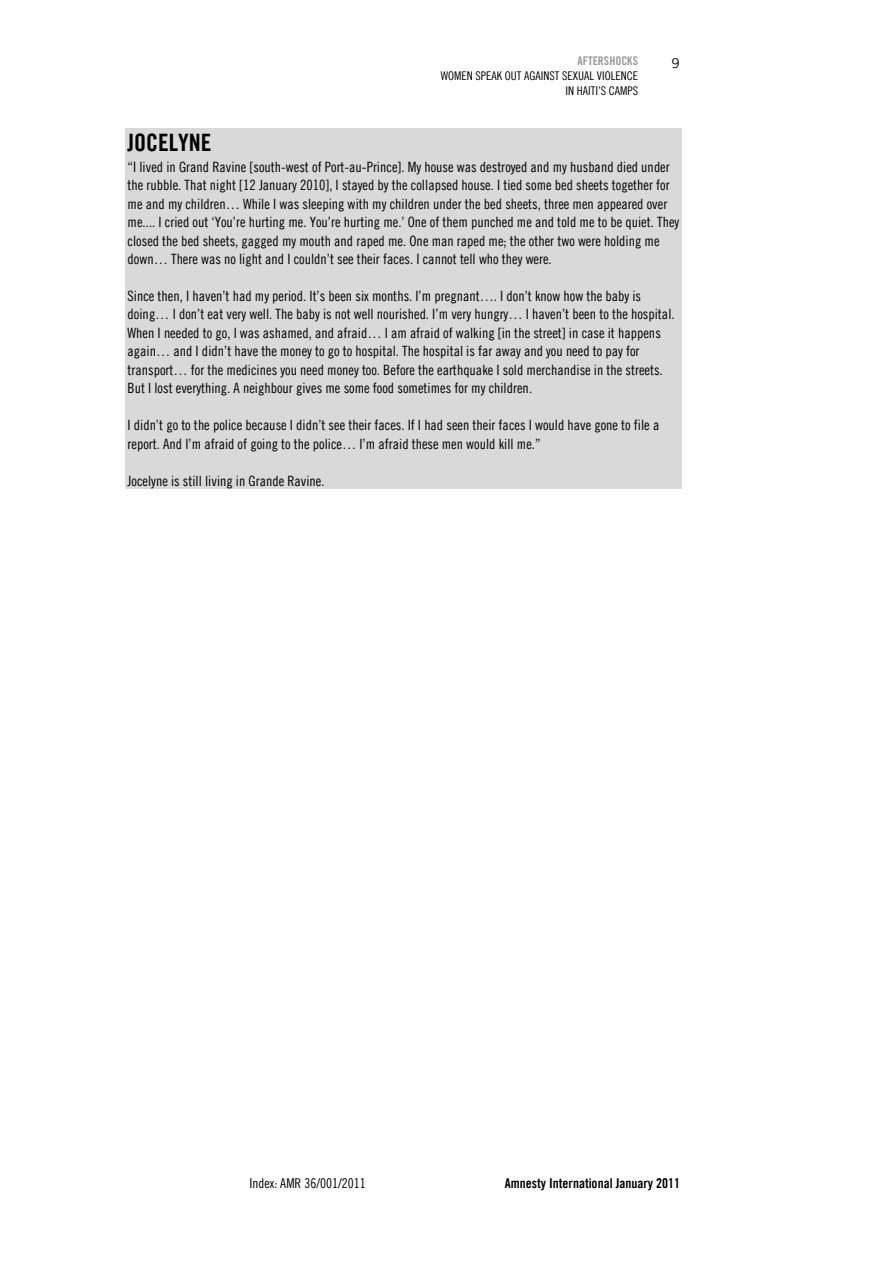
<style>
.page{position:relative;width:893px;height:1263px;background:#fff}
.page>*{position:absolute;margin:0;border:0;box-sizing:border-box;transform-origin:0 0}
.t1{font:24px "Amnesty Trade Gothic Bd Cn 20";color:#000}
.t2{font:14.25px/18.5px "Amnesty Trade Gothic Cn 18";color:#000}
.t3{font:13.5px "Amnesty Trade Gothic Bd Cn 20";color:#000}
.t4{font:13.5px "Amnesty Trade Gothic Cn 18";color:#000}
.t5{font:13.5px "Amnesty Trade Gothic";color:#000}
.t6{font:12px/15px "Amnesty Trade Gothic Cn 18";color:#000;text-align:right}
.t7{font:12px "Amnesty Trade Gothic Bd Cn 20";color:#9a9a9a}
</style>
<div class="page">
<div style="left:125px;top:128px;width:557px;height:29px;background:#d9d9d9"></div>
<div style="left:125px;top:157px;width:557px;height:18px;background:#d9d9d9"></div>
<div style="left:125px;top:175px;width:557px;height:18px;background:#d9d9d9"></div>
<div style="left:125px;top:193px;width:557px;height:19px;background:#d9d9d9"></div>
<div style="left:125px;top:212px;width:557px;height:18px;background:#d9d9d9"></div>
<div style="left:125px;top:230px;width:557px;height:19px;background:#d9d9d9"></div>
<div style="left:125px;top:249px;width:557px;height:37px;background:#d9d9d9"></div>
<div style="left:125px;top:286px;width:557px;height:18px;background:#d9d9d9"></div>
<div style="left:125px;top:304px;width:557px;height:19px;background:#d9d9d9"></div>
<div style="left:125px;top:323px;width:557px;height:18px;background:#d9d9d9"></div>
<div style="left:125px;top:341px;width:557px;height:18px;background:#d9d9d9"></div>
<div style="left:125px;top:359px;width:557px;height:19px;background:#d9d9d9"></div>
<div style="left:125px;top:378px;width:557px;height:37px;background:#d9d9d9"></div>
<div style="left:125px;top:415px;width:557px;height:18px;background:#d9d9d9"></div>
<div style="left:125px;top:433px;width:557px;height:37px;background:#d9d9d9"></div>
<div style="left:125px;top:470px;width:557px;height:19px;background:#d9d9d9"></div>
<p class="t7" style="left:577px;top:54px;width:62px">AFTERSHOCKS</p>
<p class="t6" style="left:441px;top:68px;width:199px">WOMEN SPEAK OUT AGAINST SEXUAL VIOLENCE<br>IN HAITI’S CAMPS</p>
<p class="t5" style="left:671px;top:55px;width:10px">9</p>
<h1 class="t1" style="left:128px;top:128px;width:85px">JOCELYNE</h1>
<p class="t2" style="left:128px;top:157px;width:553px">“I lived in Grand Ravine [south-west of Port-au-Prince]. My house was destroyed and my husband died under the rubble. That night [12 January 2010], I stayed by the collapsed house. I tied some bed sheets together for me and my children… While I was sleeping with my children under the bed sheets, three men appeared over me.... I cried out ‘You’re hurting me. You’re hurting me.’ One of them punched me and told me to be quiet. They closed the bed sheets, gagged my mouth and raped me. One man raped me; the other two were holding me down… There was no light and I couldn’t see their faces. I cannot tell who they were.</p>
<p class="t2" style="left:128px;top:286px;width:548px">Since then, I haven’t had my period. It’s been six months. I’m pregnant…. I don’t know how the baby is doing… I don’t eat very well. The baby is not well nourished. I’m very hungry… I haven’t been to the hospital.<br>When I needed to go, I was ashamed, and afraid… I am afraid of walking [in the street] in case it happens again… and I didn’t have the money to go to hospital. The hospital is far away and you need to pay for transport… for the medicines you need money too. Before the earthquake I sold merchandise in the streets.<br>But I lost everything. A neighbour gives me some food sometimes for my children.</p>
<p class="t2" style="left:128px;top:416px;width:533px">I didn’t go to the police because I didn’t see their faces. If I had seen their faces I would have gone to file a report. And I’m afraid of going to the police… I’m afraid these men would kill me.”</p>
<p class="t2" style="left:128px;top:471px;width:198px">Jocelyne is still living in Grande Ravine.</p>
<p class="t4" style="left:249px;top:1175px;width:118px">Index: AMR 36/001/2011</p>
<p class="t3" style="left:505px;top:1175px;width:177px">Amnesty International January 2011</p>
</div>
